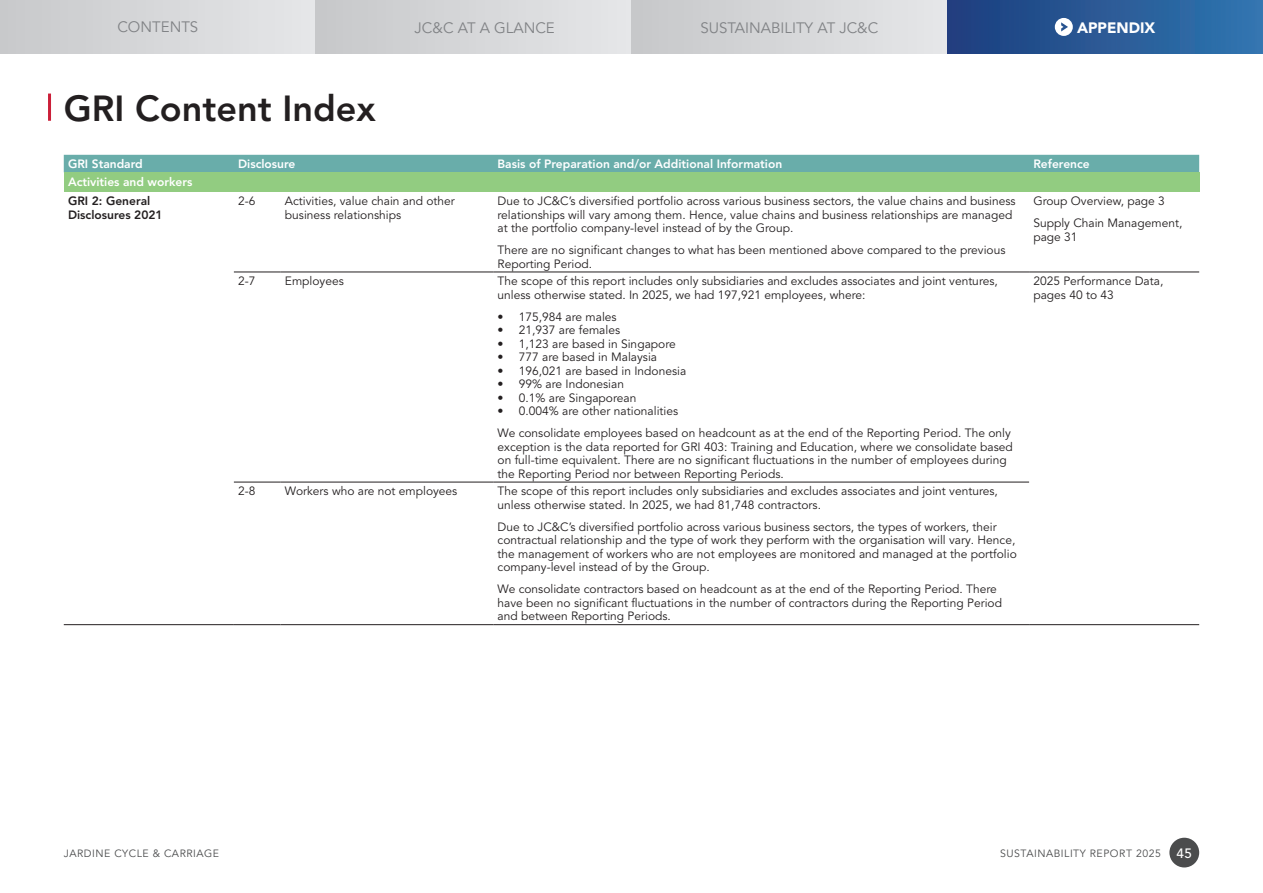
<style>
.page{position:relative;width:1263px;height:893px;background:#fff}
.page>*{position:absolute;margin:0;border:0;box-sizing:border-box;transform-origin:0 0}
.t1{font:800 36px "Avenir LT Pro";color:#231f20}
.t2{font:15px "Avenir LT Pro";color:#808285}
.t3{font:900 15px "Avenir LT Pro";color:#fff}
.t4{font:12px/13.5px "Avenir LT Pro";color:#231f20}
.t5{font:800 12px "Avenir LT Pro";color:#fff}
.t6{font:800 12px/13.5px "Avenir LT Pro";color:#231f20}
.t7{font:10.5px "Avenir LT Pro";letter-spacing:.05em;color:#4b4c4d}
.s1{font-weight:500;font-size:13.5px;color:#fff}
</style>
<div class="page">
<hr style="left:48px;top:94px;width:3px;height:27px;background:#cb1f39">
<div style="left:64px;top:155px;width:1135px;height:17px;background:#69adaa"></div>
<div style="left:64px;top:172px;width:1135px;height:20px;background:#92cc81"></div>
<hr style="left:234px;top:272px;width:47px;height:1px;background:#231f20">
<hr style="left:281px;top:272px;width:212px;height:1px;background:#231f20">
<hr style="left:493px;top:272px;width:536px;height:1px;background:#231f20">
<hr style="left:1029px;top:272px;width:170px;height:1px;background:#231f20">
<hr style="left:234px;top:482px;width:47px;height:1px;background:#231f20">
<hr style="left:281px;top:482px;width:212px;height:1px;background:#231f20">
<hr style="left:493px;top:482px;width:536px;height:1px;background:#231f20">
<hr style="left:64px;top:624px;width:170px;height:1px;background:#231f20">
<hr style="left:234px;top:624px;width:47px;height:1px;background:#231f20">
<hr style="left:281px;top:624px;width:212px;height:1px;background:#231f20">
<hr style="left:493px;top:624px;width:536px;height:1px;background:#231f20">
<hr style="left:1029px;top:624px;width:170px;height:1px;background:#231f20">
<div style="left:0;top:0;width:316px;height:54px;background:linear-gradient(to right,#c8c9cb,#e6e7e9)"></div>
<div style="left:316px;top:0;width:315px;height:54px;background:linear-gradient(to right,#c7c8ca,#e6e7e9)"></div>
<div style="left:631px;top:0;width:316px;height:54px;background:linear-gradient(to right,#c7c8ca,#e6e7e9)"></div>
<div style="left:947px;top:0;width:316px;height:54px;background:linear-gradient(to right,#1e3e7d,#3276b0)"></div>
<div style="left:1055px;top:18px;width:18px;height:18px;background:#fff;border-radius:50%"></div>
<svg style="left:1061px;top:22px;width:7px;height:10px"></svg>
<div style="left:1169px;top:838px;width:30px;height:29px;background:#4b4c4d;border-radius:50%"></div>
<p class="t2" style="left:117px;top:18px;width:82px">CONTENTS</p>
<p class="t2" style="left:415px;top:19px;width:142px">JC&amp;C AT A GLANCE</p>
<p class="t2" style="left:700px;top:19px;width:179px">SUSTAINABILITY AT JC&amp;C</p>
<p class="t3" style="left:1077px;top:18px;width:80px">APPENDIX</p>
<h1 class="t1" style="left:64px;top:87px;width:313px">GRI Content Index</h1>
<p class="t5" style="left:68px;top:157px;width:76px">GRI Standard</p>
<p class="t5" style="left:238px;top:157px;width:59px">Disclosure</p>
<p class="t5" style="left:497px;top:157px;width:286px">Basis of Preparation and/or Additional Information</p>
<p class="t5" style="left:1033px;top:157px;width:58px">Reference</p>
<p class="t5" style="left:68px;top:174px;width:126px">Activities and workers</p>
<p class="t6" style="left:68px;top:194px;width:96px">GRI 2: General<br>Disclosures 2021</p>
<p class="t4" style="left:238px;top:195px;width:19px">2-6</p>
<p class="t4" style="left:285px;top:195px;width:172px">Activities, value chain and other business relationships</p>
<p class="t4" style="left:497px;top:195px;width:520px">Due to JC&amp;C’s diversified portfolio across various business sectors, the value chains and business relationships will vary among them. Hence, value chains and business relationships are managed at the portfolio company-level instead of by the Group.</p>
<p class="t4" style="left:497px;top:244px;width:509px">There are no significant changes to what has been mentioned above compared to the previous<br>Reporting Period.</p>
<p class="t4" style="left:1033px;top:190px;width:150px;line-height:22px">Group Overview, page 3<br>Supply Chain Management,</p>
<p class="t4" style="left:1033px;top:230px;width:46px">page 31</p>
<p class="t4" style="left:238px;top:275px;width:19px">2-7</p>
<p class="t4" style="left:285px;top:275px;width:60px">Employees</p>
<p class="t4" style="left:497px;top:275px;width:502px">The scope of this report includes only subsidiaries and excludes associates and joint ventures, unless otherwise stated. In 2025, we had 197,921 employees, where:</p>
<p class="t4" style="left:497px;top:310px;width:121px">• 175,984 are males</p>
<p class="t4" style="left:497px;top:324px;width:124px">• 21,937 are females</p>
<p class="t4" style="left:497px;top:337px;width:180px">• 1,123 are based in Singapore</p>
<p class="t4" style="left:497px;top:351px;width:161px">• 777 are based in Malaysia</p>
<p class="t4" style="left:497px;top:364px;width:190px">• 196,021 are based in Indonesia</p>
<p class="t4" style="left:497px;top:378px;width:128px">• 99% are Indonesian</p>
<p class="t4" style="left:497px;top:391px;width:140px">• 0.1% are Singaporean</p>
<p class="t4" style="left:497px;top:400px;width:515px;line-height:22px">• 0.004% are other nationalities<br>We consolidate employees based on headcount as at the end of the Reporting Period. The only</p>
<p class="t4" style="left:497px;top:440px;width:517px">exception is the data reported for GRI 403: Training and Education, where we consolidate based on full-time equivalent. There are no significant fluctuations in the number of employees during the Reporting Period nor between Reporting Periods.</p>
<p class="t4" style="left:238px;top:485px;width:19px">2-8</p>
<p class="t4" style="left:285px;top:485px;width:174px">Workers who are not employees</p>
<p class="t4" style="left:498px;top:485px;width:502px">The scope of this report includes only subsidiaries and excludes associates and joint ventures, unless otherwise stated. In 2025, we had 81,748 contractors.</p>
<p class="t4" style="left:498px;top:520px;width:521px">Due to JC&amp;C’s diversified portfolio across various business sectors, the types of workers, their contractual relationship and the type of work they perform with the organisation will vary. Hence, the management of workers who are not employees are monitored and managed at the portfolio company-level instead of by the Group.</p>
<p class="t4" style="left:498px;top:583px;width:506px">We consolidate contractors based on headcount as at the end of the Reporting Period. There have been no significant fluctuations in the number of contractors during the Reporting Period and between Reporting Periods.</p>
<p class="t4" style="left:1033px;top:275px;width:132px">2025 Performance Data, pages 40 to 43</p>
<p class="t7" style="left:64px;top:847px;width:157px">JARDINE CYCLE &amp; CARRIAGE</p>
<p class="t7" style="left:1000px;top:847px;width:193px">SUSTAINABILITY REPORT 2025 <span class="s1">45</span></p>
</div>
